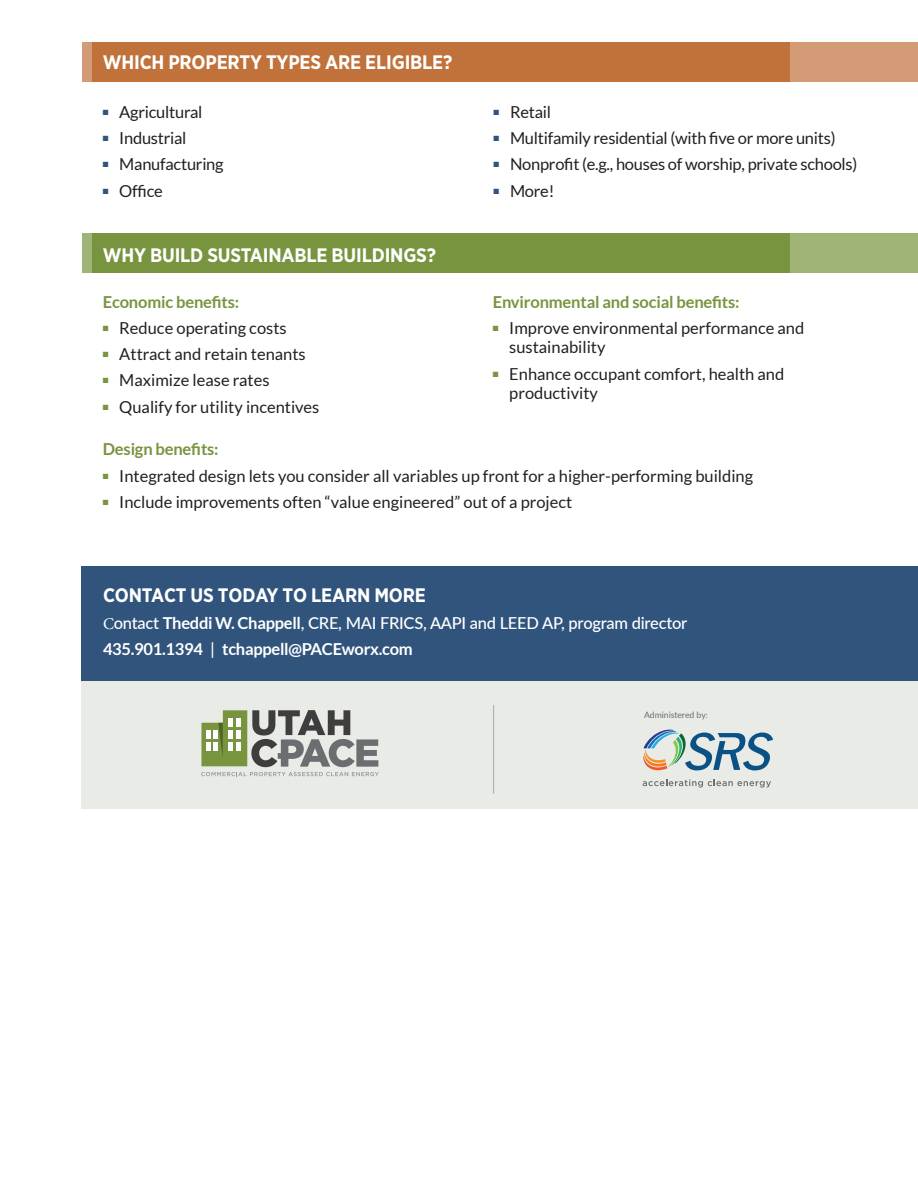
<style>
.page{position:relative;width:918px;height:1188px;background:#fff}
.page>*{position:absolute;margin:0;border:0;box-sizing:border-box;transform-origin:0 0}
.t1{font:700 19.5px "Gotham Narrow";letter-spacing:-.01em;color:#fff}
.t2{font:16.5px/19.5px "Lato";color:#231f20}
.t3{font:500 16.5px/26.5px "Lato";letter-spacing:-.015em;color:#fff}
.t4{font:700 16.5px "Lato";letter-spacing:-.01em;color:#79943f}
.t5{font:8.7px "Lato";letter-spacing:-.01em;color:#6c6d70}
.s1{font-family:"Minion Pro";font-weight:400}
.s2{font-weight:700}
.s3{font-family:"Minion Pro"}
</style>
<div class="page">
<div style="left:82px;top:234px;width:836px;height:39px;background:#a1b478"></div>
<div style="left:92px;top:234px;width:698px;height:39px;background:#79943f"></div>
<div style="left:82px;top:43px;width:836px;height:39px;background:#d39c76"></div>
<div style="left:92px;top:43px;width:698px;height:39px;background:#c1723b"></div>
<div style="left:81px;top:681px;width:837px;height:127px;background:#e9ebe6"></div>
<svg style="left:643px;top:779px;width:128px;height:9px"></svg>
<svg style="left:643px;top:730px;width:130px;height:40px"></svg>
<svg style="left:201px;top:710px;width:178px;height:66px"></svg>
<hr style="left:493px;top:705px;width:1px;height:89px;background:#a8a9ad">
<div style="left:92px;top:567px;width:826px;height:114px;background:#31547d"></div>
<p class="t1" style="left:103px;top:50px;width:351px">WHICH PROPERTY TYPES ARE ELIGIBLE?</p>
<p class="t2" style="left:103px;top:102px;width:101px"><sup>■</sup> Agricultural</p>
<p class="t2" style="left:103px;top:128px;width:85px"><sup>■</sup> Industrial</p>
<p class="t2" style="left:103px;top:155px;width:122px"><sup>■</sup> Manufacturing</p>
<p class="t2" style="left:103px;top:181px;width:61px"><sup>■</sup> Office</p>
<p class="t1" style="left:103px;top:242px;width:335px">WHY BUILD SUSTAINABLE BUILDINGS?</p>
<p class="t4" style="left:103px;top:292px;width:138px">Economic benefits:</p>
<p class="t2" style="left:103px;top:318px;width:185px"><sup>■</sup> Reduce operating costs</p>
<p class="t2" style="left:103px;top:344px;width:204px"><sup>■</sup> Attract and retain tenants</p>
<p class="t2" style="left:103px;top:370px;width:168px"><sup>■</sup> Maximize lease rates</p>
<p class="t2" style="left:103px;top:397px;width:218px"><sup>■</sup> Qualify for utility incentives</p>
<p class="t2" style="left:494px;top:102px;width:59px"><sup>■</sup> Retail</p>
<p class="t2" style="left:494px;top:128px;width:344px"><sup>■</sup> Multifamily residential (with five or more units)</p>
<p class="t2" style="left:494px;top:155px;width:365px"><sup>■</sup> Nonprofit (e.g., houses of worship, private schools)</p>
<p class="t2" style="left:494px;top:181px;width:62px"><sup>■</sup> More!</p>
<p class="t4" style="left:493px;top:292px;width:248px">Environmental and social benefits:</p>
<p class="t2" style="left:509px;top:318px;width:297px;text-indent:-16px"><sup>■</sup> Improve environmental performance and sustainability</p>
<p class="t2" style="left:509px;top:364px;width:277px;text-indent:-16px"><sup>■</sup> Enhance occupant comfort, health and productivity</p>
<p class="t4" style="left:103px;top:440px;width:117px">Design benefits:</p>
<p class="t2" style="left:103px;top:466px;width:652px"><sup>■</sup> Integrated design lets you consider all variables up front for a higher-performing building</p>
<p class="t2" style="left:103px;top:492px;width:471px"><sup>■</sup> Include improvements often “value engineered” out of a project</p>
<p class="t1" style="left:103px;top:583px;width:324px">CONTACT US TODAY TO LEARN MORE</p>
<p class="t3" style="left:103px;top:609px;width:586px"><span class="s1">C</span>ontact <span class="s2">Theddi W. Chappell</span>, CRE, MAI FRICS, AAPI and LEED AP, program director<br><span class="s2">435.901.1394</span> | <span class="s2">tchappell@PACEworx.com</span></p>
<p class="t5" style="left:644px;top:709px;width:65px">Administered by<span class="s3">:</span></p>
</div>
